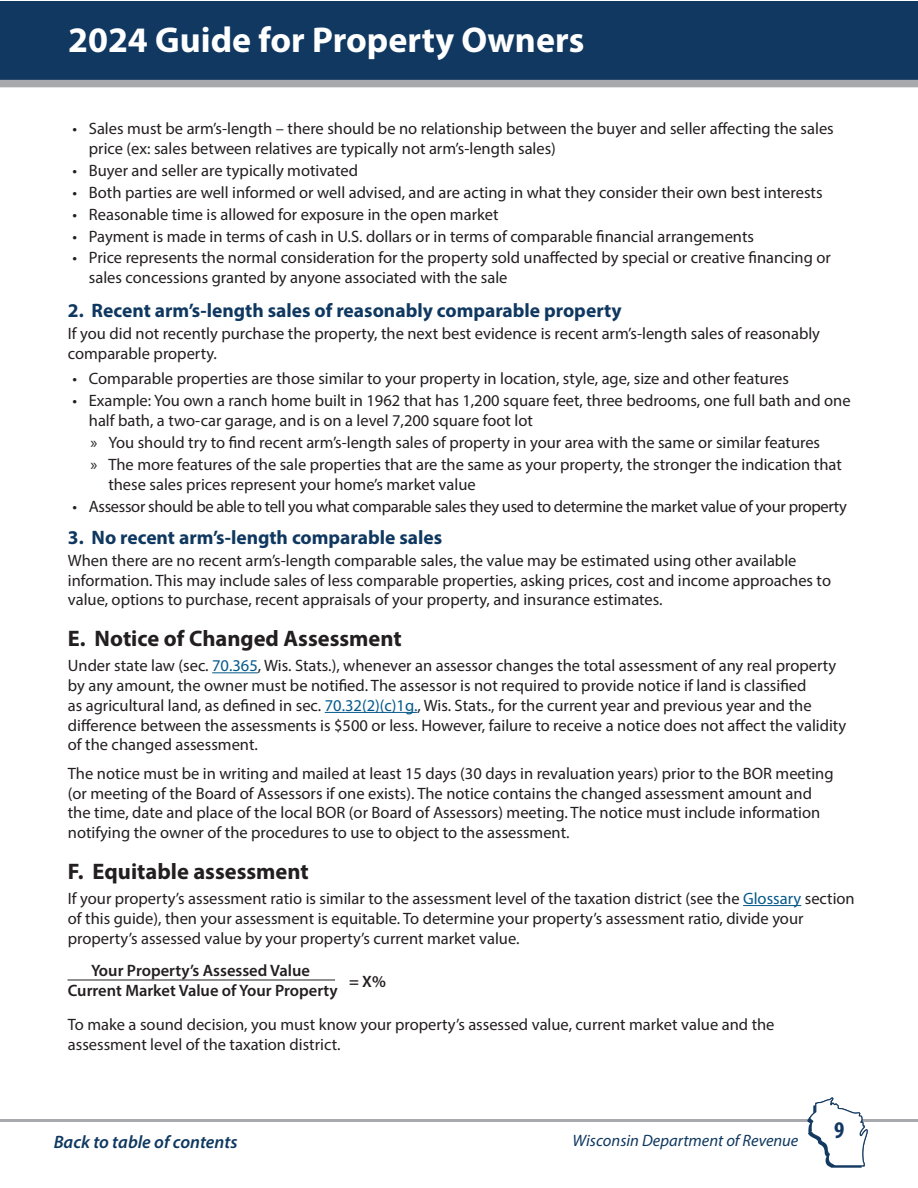
<style>
.page{position:relative;width:918px;height:1188px;background:#fff}
.page>*{position:absolute;margin:0;border:0;box-sizing:border-box;transform-origin:0 0}
.t1{font:700 36px "Myriad Pro";color:#fff}
.t2{font:700 condensed 24px "Myriad Pro";color:#113861}
.Heading_15_pt_bold_-_black{font:700 22.5px "Myriad Pro";color:#231f20}
.Heading_13_point_bold__blue{font:700 19.5px "Myriad Pro";color:#0f3860}
.t3{font:italic 600 18px "Myriad Pro";color:#0f3860}
.Bullet_list{font:16.5px/19.8px "Myriad Pro";color:#231f20}
.Bullet_list_-_2nd{font:16.5px/19.8px "Myriad Pro";color:#231f20}
.Bullet_list-2{font:16.5px "Myriad Pro";letter-spacing:-.02em;color:#231f20}
.t4{font:600 16.5px "Myriad Pro";color:#231f20}
.t5{font:italic 16.5px "Myriad Pro";color:#0f3860}
.s1{color:#05598a}
</style>
<div class="page">
<div style="left:1px;top:1px;width:917px;height:86px;background:#113861"></div>
<div style="left:0;top:80px;width:918px;height:7px;background:#a8a9ad"></div>
<hr style="left:0;top:1119px;width:918px;height:3px;background:#a8a9ad">
<svg style="left:807px;top:1097px;width:61px;height:71px"></svg>
<hr style="left:212px;top:672px;width:46px;height:1px;background:#05598a">
<hr style="left:325px;top:712px;width:92px;height:1px;background:#05598a">
<hr style="left:743px;top:905px;width:58px;height:1px;background:#05598a">
<hr style="left:68px;top:980px;width:267px;height:1px;background:#231f20">
<h1 class="t1" style="left:68px;top:17px;width:518px">2024 Guide for Property Owners</h1>
<p class="Bullet_list" style="left:89px;top:118px;width:746px;text-indent:-16px">• Sales must be arm’s-length – there should be no relationship between the buyer and seller affecting the sales price (ex: sales between relatives are typically not arm’s-length sales)</p>
<p class="Bullet_list" style="left:72px;top:160px;width:287px">• Buyer and seller are typically motivated</p>
<p class="Bullet_list" style="left:72px;top:182px;width:752px">• Both parties are well informed or well advised, and are acting in what they consider their own best interests</p>
<p class="Bullet_list" style="left:72px;top:204px;width:428px">• Reasonable time is allowed for exposure in the open market</p>
<p class="Bullet_list" style="left:72px;top:226px;width:683px">• Payment is made in terms of cash in U.S. dollars or in terms of comparable financial arrangements</p>
<p class="Bullet_list" style="left:89px;top:248px;width:744px;text-indent:-16px">• Price represents the normal consideration for the property sold unaffected by special or creative financing or sales concessions granted by anyone associated with the sale</p>
<p class="Heading_13_point_bold__blue" style="left:68px;top:298px;width:555px">2. Recent arm’s-length sales of reasonably comparable property</p>
<p class="Bullet_list" style="left:68px;top:324px;width:754px">If you did not recently purchase the property, the next best evidence is recent arm’s-length sales of reasonably comparable property.</p>
<p class="Bullet_list" style="left:72px;top:369px;width:718px">• Comparable properties are those similar to your property in location, style, age, size and other features</p>
<p class="Bullet_list" style="left:89px;top:391px;width:763px;text-indent:-16px">• Example: You own a ranch home built in 1962 that has 1,200 square feet, three bedrooms, one full bath and one half bath, a two-car garage, and is on a level 7,200 square foot lot</p>
<p class="Bullet_list_-_2nd" style="left:90px;top:432px;width:731px">» You should try to find recent arm’s-length sales of property in your area with the same or similar features</p>
<p class="Bullet_list_-_2nd" style="left:108px;top:454px;width:735px;text-indent:-18px">» The more features of the sale properties that are the same as your property, the stronger the indication that these sales prices represent your home’s market value</p>
<p class="Bullet_list-2" style="left:72px;top:496px;width:776px">• Assessor should be able to tell you what comparable sales they used to determine the market value of your property</p>
<p class="Heading_13_point_bold__blue" style="left:68px;top:525px;width:376px">3. No recent arm’s-length comparable sales</p>
<p class="Bullet_list" style="left:68px;top:550px;width:765px">When there are no recent arm’s-length comparable sales, the value may be estimated using other available information. This may include sales of less comparable properties, asking prices, cost and income approaches to value, options to purchase, recent appraisals of your property, and insurance estimates.</p>
<p class="Heading_15_pt_bold_-_black" style="left:68px;top:624px;width:335px">E. Notice of Changed Assessment</p>
<p class="Bullet_list" style="left:68px;top:655px;width:780px">Under state law (sec. <span class="s1">70.365</span>, Wis. Stats.), whenever an assessor changes the total assessment of any real property by any amount, the owner must be notified. The assessor is not required to provide notice if land is classified<br>as agricultural land, as defined in sec. <span class="s1">70.32(2)(c)1g.</span>, Wis. Stats., for the current year and previous year and the difference between the assessments is $500 or less. However, failure to receive a notice does not affect the validity of the changed assessment.</p>
<p class="Bullet_list" style="left:68px;top:763px;width:767px">The notice must be in writing and mailed at least 15 days (30 days in revaluation years) prior to the BOR meeting (or meeting of the Board of Assessors if one exists). The notice contains the changed assessment amount and the time, date and place of the local BOR (or Board of Assessors) meeting. The notice must include information notifying the owner of the procedures to use to object to the assessment.</p>
<p class="Heading_15_pt_bold_-_black" style="left:68px;top:856px;width:242px">F. Equitable assessment</p>
<p class="Bullet_list" style="left:68px;top:888px;width:788px">If your property’s assessment ratio is similar to the assessment level of the taxation district (see the <span class="s1">Glossary</span> section of this guide), then your assessment is equitable. To determine your property’s assessment ratio, divide your property’s assessed value by your property’s current market value.</p>
<p class="t4" style="left:91px;top:960px;width:220px">Your Property’s Assessed Value</p>
<p class="t4" style="left:349px;top:971px;width:38px">= X%</p>
<p class="t4" style="left:68px;top:980px;width:271px">Current Market Value of Your Property</p>
<p class="Bullet_list" style="left:68px;top:1014px;width:708px">To make a sound decision, you must know your property’s assessed value, current market value and the assessment level of the taxation district.</p>
<p class="t3" style="left:54px;top:1130px;width:185px">Back to table of contents</p>
<p class="t5" style="left:573px;top:1130px;width:227px">Wisconsin Department of Revenue</p>
<h2 class="t2" style="left:834px;top:1115px;width:12px">9</h2>
</div>
